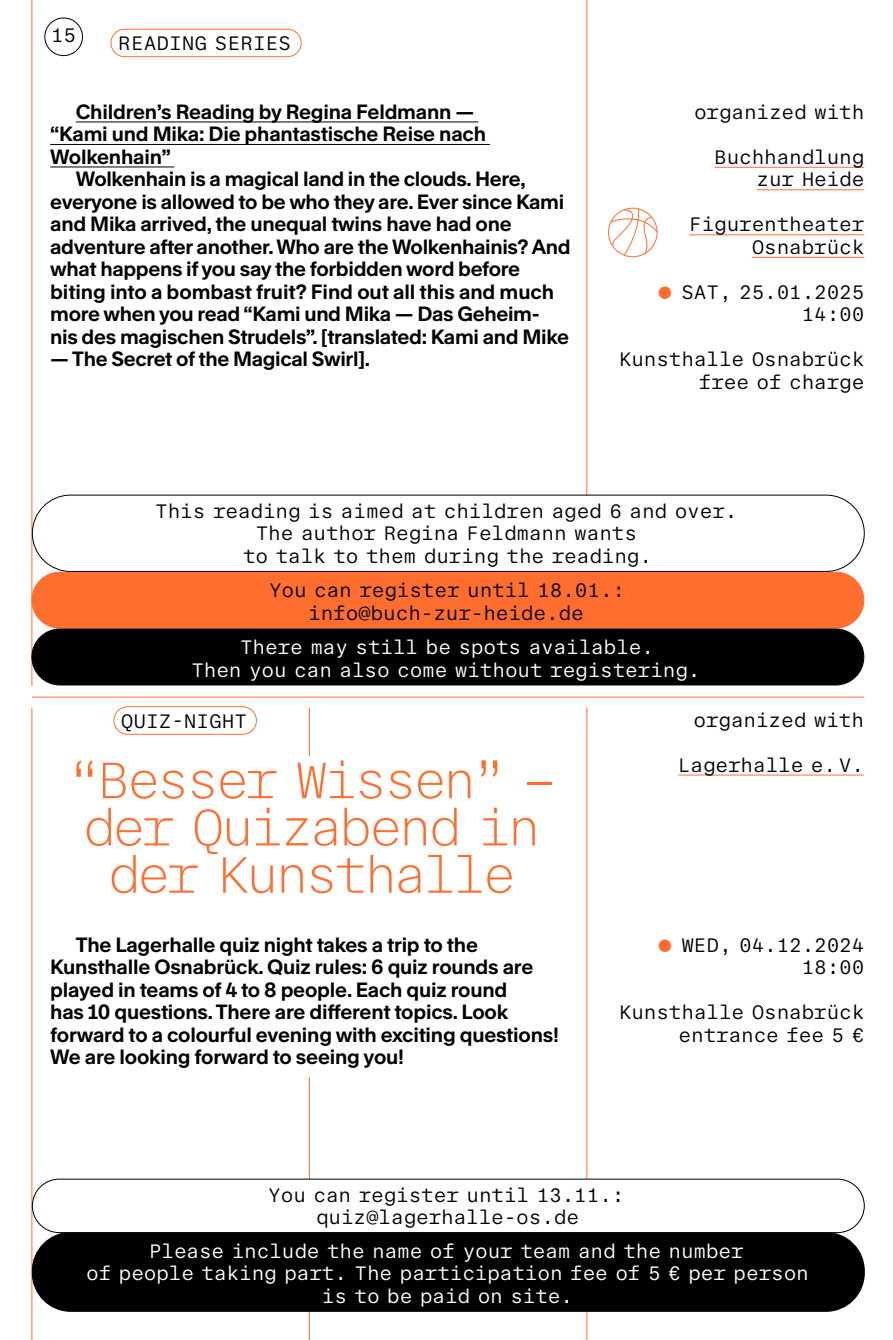
<style>
.page{position:relative;width:893px;height:1340px;background:#fff}
.page>*{position:absolute;margin:0;border:0;box-sizing:border-box;transform-origin:0 0}
.Programm_Überschrift{font:100 51.75px/47.2px "Rand Mono";letter-spacing:-.04em;color:#ff6e2f;text-align:center}
.Fließtext_Rand_bold_8_8_10pt{font:700 19.8px/22.5px "Rand";letter-spacing:-.015em;color:#000}
.Programm_Kategorie_Rand_Mono{font:19.8px/22.5px "Rand Mono";letter-spacing:.02em;color:#fff;text-align:center}
.Programm_Kategorie_Rand_Mono-2{font:19.8px/22.5px "Rand Mono";letter-spacing:.02em;color:#000;text-align:center}
.Programm_Info_Va__Datum_rechts{font:19.8px/22.5px "Rand Mono";letter-spacing:.02em;color:#000;text-align:center}
.Programm_Info_Va__Datum_links{font:19.8px/22.5px "Rand Mono";letter-spacing:.02em;color:#000;text-align:right}
.s1{color:#ff6e2f}
</style>
<div class="page">
<div style="left:44px;top:17px;width:39px;height:39px;border:1px solid #000;border-radius:50%"></div>
<hr style="left:31px;top:0;width:1px;height:686px;background:#ff6e2f">
<hr style="left:31px;top:707px;width:1px;height:632px;background:#ff6e2f">
<hr style="left:309px;top:707px;width:1px;height:632px;background:#ff6e2f">
<hr style="left:586px;top:707px;width:1px;height:632px;background:#ff6e2f">
<hr style="left:586px;top:0;width:1px;height:685px;background:#ff6e2f">
<hr style="left:32px;top:696px;width:832px;height:1px;background:#ff6e2f">
<div style="left:32px;top:1232px;width:832px;height:79px;background:#000;border-radius:38px"></div>
<div style="left:32px;top:1232px;width:833px;height:79px;border:1px solid #000;border-radius:38px"></div>
<div style="left:32px;top:1179px;width:832px;height:53px;background:#fff;border-radius:27px"></div>
<div style="left:32px;top:1178px;width:833px;height:54px;border:1px solid #000;border-radius:27px"></div>
<div style="left:32px;top:572px;width:832px;height:56px;background:#ff6e2f;border-radius:28px"></div>
<div style="left:31px;top:571px;width:833px;height:57px;border:1px solid #ff6e2f;border-radius:28px"></div>
<div style="left:32px;top:629px;width:832px;height:56px;background:#000;border-radius:28px"></div>
<div style="left:31px;top:628px;width:833px;height:57px;border:1px solid #000;border-radius:28px"></div>
<div style="left:32px;top:495px;width:832px;height:76px;background:#fff;border-radius:38px"></div>
<div style="left:32px;top:494px;width:833px;height:78px;border:1px solid #000;border-radius:38px"></div>
<hr style="left:76px;top:121px;width:402px;height:1px;background:#000">
<hr style="left:50px;top:144px;width:440px;height:1px;background:#000">
<hr style="left:50px;top:166px;width:124px;height:1px;background:#000">
<div style="left:111px;top:29px;width:191px;height:28px;border:1px solid #ff6e2f;border-radius:14px"></div>
<div style="left:114px;top:706px;width:143px;height:28px;border:1px solid #ff6e2f;border-radius:14px"></div>
<hr style="left:678px;top:774px;width:186px;height:1px;background:#ff6e2f">
<div style="left:37px;top:912px;width:546px;height:164px;background:#fff"></div>
<hr style="left:714px;top:167px;width:150px;height:1px;background:#ff6e2f">
<hr style="left:757px;top:189px;width:107px;height:1px;background:#ff6e2f">
<hr style="left:689px;top:234px;width:175px;height:1px;background:#ff6e2f">
<hr style="left:752px;top:257px;width:112px;height:1px;background:#ff6e2f">
<div style="left:37px;top:756px;width:536px;height:162px;background:#fff"></div>
<svg style="left:610px;top:208px;width:48px;height:48px"></svg>
<p class="Programm_Kategorie_Rand_Mono-2" style="left:51px;top:22px;width:26px">15</p>
<p class="Programm_Kategorie_Rand_Mono-2" style="left:119px;top:30px;width:174px">READING SERIES</p>
<p class="Fließtext_Rand_bold_8_8_10pt" style="left:50px;top:98px;width:437px;text-indent:26px">Children’s Reading by Regina Feldmann — “Kami und Mika: Die phantastische Reise nach<br>Wolkenhain”</p>
<p class="Fließtext_Rand_bold_8_8_10pt" style="left:50px;top:166px;width:522px;text-indent:26px">Wolkenhain is a magical land in the clouds. Here, everyone is allowed to be who they are. Ever since Kami and Mika arrived, the unequal twins have had one adventure after another. Who are the Wolkenhainis? And what happens if you say the forbidden word before biting into a bombast fruit? Find out all this and much more when you read “Kami und Mika — Das Geheim&shy;nis des magischen Strudels”. [translated: Kami and Mike</p>
<p class="Fließtext_Rand_bold_8_8_10pt" style="left:50px;top:346px;width:321px">— The Secret of the Magical Swirl].</p>
<p class="Programm_Info_Va__Datum_links" style="left:694px;top:99px;width:171px">organized with</p>
<p class="Programm_Info_Va__Datum_links" style="left:714px;top:144px;width:151px">Buchhandlung zur Heide</p>
<p class="Programm_Info_Va__Datum_links" style="left:689px;top:211px;width:176px">Figurentheater<br>Osnabrück</p>
<p class="Programm_Info_Va__Datum_links" style="left:657px;top:279px;width:209px"><span class="s1">●</span> SAT, 25.01.2025</p>
<p class="Programm_Info_Va__Datum_links" style="left:802px;top:301px;width:64px">14:00</p>
<p class="Programm_Info_Va__Datum_rechts" style="left:619px;top:346px;width:247px">Kunsthalle Osnabrück</p>
<p class="Programm_Info_Va__Datum_rechts" style="left:699px;top:369px;width:167px">free of charge</p>
<p class="Programm_Kategorie_Rand_Mono-2" style="left:156px;top:497px;width:583px">This reading is aimed at children aged 6 and over.<br>The author Regina Feldmann wants<br>to talk to them during the reading.</p>
<p class="Programm_Kategorie_Rand_Mono-2" style="left:269px;top:577px;width:357px">You can register until 18.01.: info@buch-zur-heide.de</p>
<p class="Programm_Kategorie_Rand_Mono" style="left:192px;top:634px;width:510px">There may still be spots available.<br>Then you can also come without registering.</p>
<p class="Programm_Kategorie_Rand_Mono-2" style="left:121px;top:707px;width:127px">QUIZ-NIGHT</p>
<p class="Programm_Info_Va__Datum_rechts" style="left:694px;top:706px;width:171px">organized with</p>
<p class="Programm_Info_Va__Datum_rechts" style="left:678px;top:751px;width:187px">Lagerhalle e. V.</p>
<p class="Programm_Überschrift" style="left:69px;top:751px;width:488px">“Besser Wissen” – der Quizabend in der Kunsthalle</p>
<p class="Fließtext_Rand_bold_8_8_10pt" style="left:50px;top:931px;width:510px;text-indent:26px">The Lagerhalle quiz night takes a trip to the Kunsthalle Osnabrück. Quiz rules: 6 quiz rounds are played in teams of 4 to 8 people. Each quiz round<br>has 10 questions. There are different topics. Look forward to a colourful evening with exciting questions!<br>We are looking forward to seeing you!</p>
<p class="Programm_Info_Va__Datum_rechts" style="left:657px;top:931px;width:209px"><span class="s1">●</span> WED, 04.12.2024</p>
<p class="Programm_Info_Va__Datum_rechts" style="left:802px;top:954px;width:64px">18:00</p>
<p class="Programm_Info_Va__Datum_rechts" style="left:619px;top:999px;width:247px">Kunsthalle Osnabrück</p>
<p class="Programm_Info_Va__Datum_links" style="left:679px;top:1021px;width:187px">entrance fee 5 €</p>
<p class="Programm_Info_Va__Datum_rechts" style="left:269px;top:1181px;width:357px">You can register until 13.11.: quiz@lagerhalle-os.de</p>
<p class="Programm_Kategorie_Rand_Mono" style="left:87px;top:1237px;width:724px">Please include the name of your team and the number<br>of people taking part. The participation fee of 5 € per person is to be paid on site.</p>
</div>
